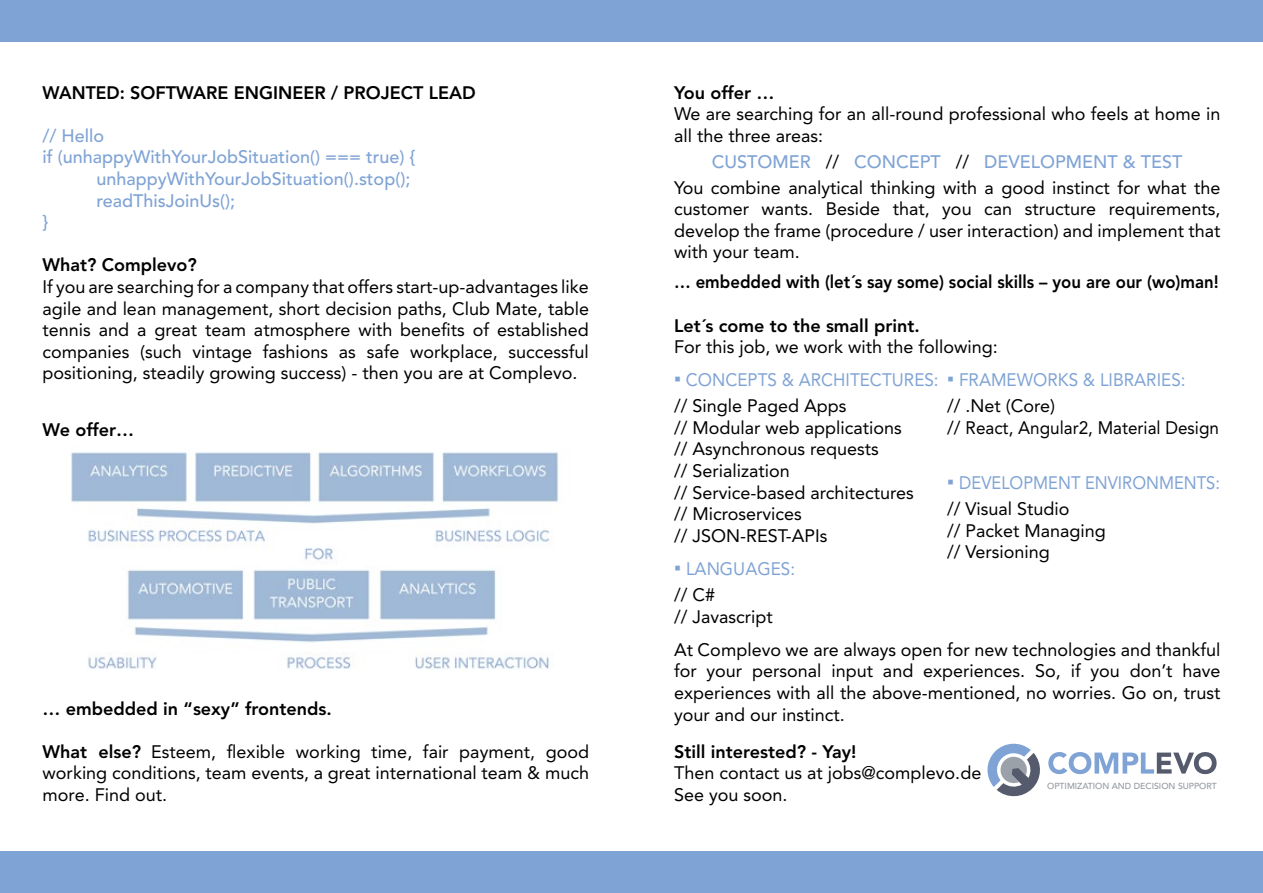
<style>
.page{position:relative;width:1263px;height:893px;background:#fff}
.page>*{position:absolute;margin:0;border:0;box-sizing:border-box;transform-origin:0 0}
.t1{font:18px/21.6px "Avenir LT Std";color:#000;text-align:justify}
.t2{font:800 18px "Avenir LT Std";color:#000}
.t3{font:500 18px "Avenir LT Std";color:#7fa3d5}
.t4{font:800 18px "Avenir LT Std";color:#000;scale:.93 1}
.t5{font:18px "Avenir LT Std";color:#7fa3d5;scale:.95 1}
.t6{font:18px "Avenir LT Std";color:#7fa3d5;scale:.92 1}
.t7{font:500 8.7px "Avenir LT Std";color:#93989f}
.s1{font-weight:800}
.s2{font-weight:400;color:#000}
.s3{font-family:"Arial Narrow";font-size:21px}
</style>
<div class="page">
<div style="left:0;top:0;width:1263px;height:42px;background:#7fa3d5"></div>
<div style="left:0;top:851px;width:1263px;height:42px;background:#7fa3d5"></div>
<svg style="left:1048px;top:752px;width:168px;height:22px"></svg>
<svg style="left:987px;top:744px;width:53px;height:52px"></svg>
<img style="left:71px;top:452px;width:488px;height:217px">
<p class="t2" style="left:43px;top:82px;width:435px">WANTED: SOFTWARE ENGINEER / PROJECT LEAD</p>
<p class="t3" style="left:43px;top:125px;width:63px">// Hello</p>
<p class="t3" style="left:43px;top:147px;width:375px">if (unhappyWithYourJobSituation() === true) {</p>
<p class="t3" style="left:97px;top:168px;width:315px">unhappyWithYourJobSituation().stop();</p>
<p class="t3" style="left:97px;top:190px;width:140px">readThisJoinUs();</p>
<p class="t3" style="left:43px;top:212px;width:7px">}</p>
<p class="t2" style="left:43px;top:255px;width:156px">What? Complevo?</p>
<p class="t1" style="left:43px;top:276px;width:548px">If you are searching for a company that offers start-up-advantages like agile and lean management, short decision paths, Club Mate, table tennis and a great team atmosphere with benefits of established companies (such vintage fashions as safe workplace, successful positioning, steadily growing success) - then you are at Complevo.</p>
<p class="t2" style="left:43px;top:419px;width:93px">We offer…</p>
<p class="t2" style="left:43px;top:698px;width:291px">… embedded in “sexy” frontends.</p>
<p class="t1" style="left:43px;top:741px;width:548px"><span class="s1">What else?</span> Esteem, flexible working time, fair payment, good working conditions, team events, a great international team &amp; much more. Find out.</p>
<p class="t2" style="left:674px;top:82px;width:102px">You offer …</p>
<p class="t1" style="left:674px;top:103px;width:548px">We are searching for an all-round professional who feels at home in all the three areas:</p>
<p class="t3" style="left:712px;top:151px;width:472px">CUSTOMER <span class="s2">//</span> CONCEPT <span class="s2">//</span> DEVELOPMENT &amp; TEST</p>
<p class="t1" style="left:674px;top:177px;width:548px">You combine analytical thinking with a good instinct for what the customer wants. Beside that, you can structure requirements, develop the frame (procedure / user interaction) and implement that with your team.</p>
<p class="t4" style="left:674px;top:272px;width:587px">… embedded with (let´s say some) social skills – you are our (wo)man!</p>
<p class="t2" style="left:674px;top:315px;width:247px">Let´s come to the small print.</p>
<p class="t1" style="left:674px;top:336px;width:325px">For this job, we work with the following:</p>
<p class="t5" style="left:674px;top:370px;width:280px"><span class="s3">▪</span> CONCEPTS &amp; ARCHITECTURES:</p>
<p class="t1" style="left:674px;top:395px;width:174px">// Single Paged Apps</p>
<p class="t1" style="left:674px;top:417px;width:229px">// Modular web applications</p>
<p class="t1" style="left:674px;top:438px;width:206px">// Asynchronous requests</p>
<p class="t1" style="left:674px;top:460px;width:117px">// Serialization</p>
<p class="t1" style="left:674px;top:482px;width:241px">// Service-based architectures</p>
<p class="t1" style="left:674px;top:503px;width:129px">// Microservices</p>
<p class="t1" style="left:674px;top:525px;width:155px">// JSON-REST-APIs</p>
<p class="t5" style="left:674px;top:559px;width:129px"><span class="s3">▪</span> LANGUAGES:</p>
<p class="t1" style="left:674px;top:584px;width:43px">// C#</p>
<p class="t1" style="left:674px;top:606px;width:100px">// Javascript</p>
<p class="t5" style="left:947px;top:370px;width:252px"><span class="s3">▪</span> FRAMEWORKS &amp; LIBRARIES:</p>
<p class="t1" style="left:947px;top:395px;width:110px">// .Net (Core)</p>
<p class="t1" style="left:947px;top:417px;width:273px">// React, Angular2, Material Design</p>
<p class="t6" style="left:947px;top:472px;width:298px"><span class="s3">▪</span> DEVELOPMENT ENVIRONMENTS:</p>
<p class="t1" style="left:947px;top:498px;width:124px">// Visual Studio</p>
<p class="t1" style="left:947px;top:520px;width:160px">// Packet Managing</p>
<p class="t1" style="left:947px;top:541px;width:104px">// Versioning</p>
<p class="t1" style="left:674px;top:639px;width:548px">At Complevo we are always open for new technologies and thankful for your personal input and experiences. So, if you don’t have experiences with all the above-mentioned, no worries. Go on, trust your and our instinct.</p>
<p class="t2" style="left:674px;top:741px;width:184px">Still interested? - Yay!</p>
<p class="t1" style="left:674px;top:762px;width:309px">Then contact us at jobs@complevo.de</p>
<p class="t1" style="left:674px;top:784px;width:115px">See you soon.</p>
<p class="t7" style="left:1047px;top:781px;width:171px">OPTIMIZATION AND DECISION SUPPORT</p>
</div>
